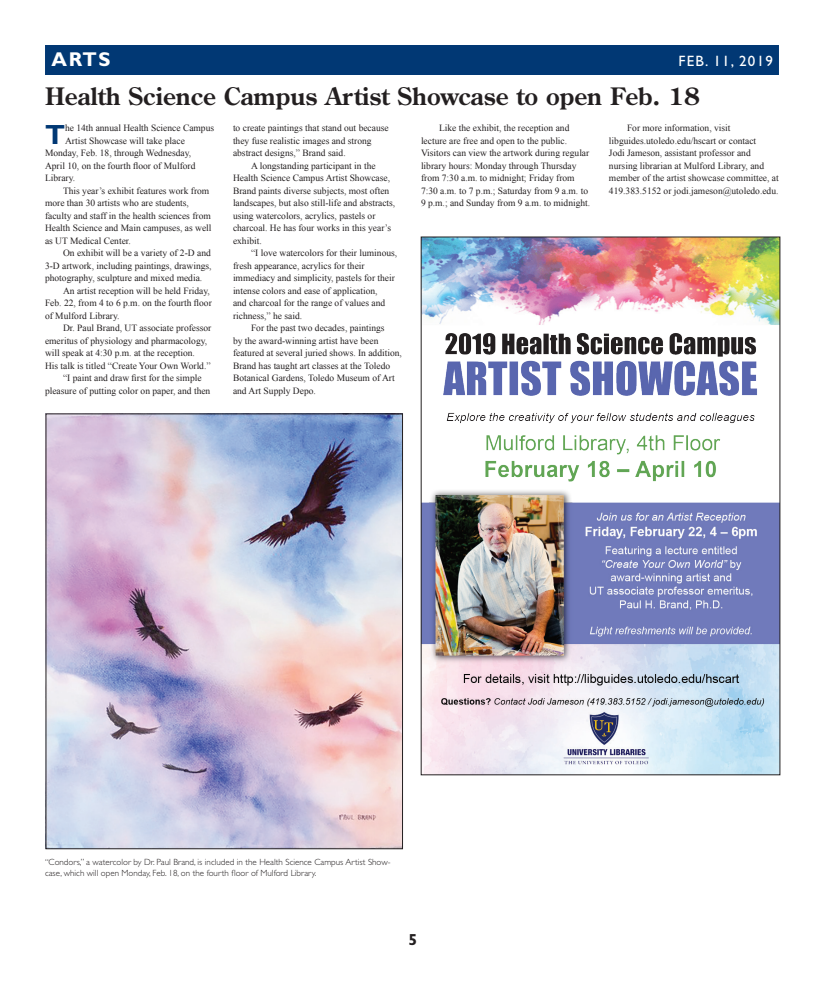
<style>
.page{position:relative;width:824px;height:990px;background:#fff}
.page>*{position:absolute;margin:0;border:0;box-sizing:border-box;transform-origin:0 0}
.Drop_Cap_2_Paragraph{font:700 27.8px "Gill Sans Std";color:#013874}
.Heading_24pt{font:700 24px "Century Old Style Std";color:#231f20}
.t1{font:700 20px "Gill Sans Std";color:#fff}
.t2{font:700 16px "Gill Sans Std";color:#231f20}
.t3{font:15px "Gill Sans Std";letter-spacing:.08em;color:#fff}
.Body_Text{font:9.5px/12.5px "Times New Roman";color:#231f20}
.Drop_Cap_2_Paragraph-2{font:9.5px "Times New Roman";color:#231f20}
.Cutline{font:300 9px/11px "Gill Sans Std";color:#231f20}
</style>
<div class="page">
<div style="left:45px;top:45px;width:734px;height:30px;background:#013874"></div>
<img style="left:423px;top:239px;width:355px;height:534px">
<img style="left:48px;top:416px;width:353px;height:431px">
<div style="left:46px;top:414px;width:357px;height:435px;border:1px solid #231f20"></div>
<p class="t1" style="left:51px;top:47px;width:61px">ARTS</p>
<p class="t3" style="left:678px;top:52px;width:96px">FEB. 11, 2019</p>
<p class="Heading_24pt" style="left:45px;top:81px;width:656px">Health Science Campus Artist Showcase to open Feb. 18</p>
<p class="Drop_Cap_2_Paragraph" style="left:45px;top:118px;width:22px">T</p>
<p class="Drop_Cap_2_Paragraph-2" style="left:65px;top:122px;width:151px">he 14th annual Health Science Campus</p>
<p class="Body_Text" style="left:233px;top:122px;width:157px">to create paintings that stand out because they fuse realistic images and strong abstract designs,” Brand said.</p>
<p class="Body_Text" style="left:233px;top:159px;width:164px;text-indent:18px">A longstanding participant in the Health Science Campus Artist Showcase, Brand paints diverse subjects, most often landscapes, but also still-life and abstracts, using watercolors, acrylics, pastels or charcoal. He has four works in this year’s exhibit.</p>
<p class="Body_Text" style="left:233px;top:247px;width:166px;text-indent:18px">“I love watercolors for their luminous, fresh appearance, acrylics for their immediacy and simplicity, pastels for their intense colors and ease of application,<br>and charcoal for the range of values and richness,” he said.</p>
<p class="Body_Text" style="left:233px;top:322px;width:170px;text-indent:18px">For the past two decades, paintings<br>by the award-winning artist have been featured at several juried shows. In addition, Brand has taught art classes at the Toledo Botanical Gardens, Toledo Museum of Art and Art Supply Depo.</p>
<p class="Body_Text" style="left:421px;top:122px;width:171px;text-indent:18px">Like the exhibit, the reception and lecture are free and open to the public.<br>Visitors can view the artwork during regular library hours: Monday through Thursday from 7:30 a.m. to midnight; Friday from 7:30 a.m. to 7 p.m.; Saturday from 9 a.m. to 9 p.m.; and Sunday from 9 a.m. to midnight.</p>
<p class="Body_Text" style="left:609px;top:122px;width:171px;text-indent:18px">For more information, visit libguides.utoledo.edu/hscart or contact<br>Jodi Jameson, assistant professor and nursing librarian at Mulford Library, and member of the artist showcase committee, at 419.383.5152 or jodi.jameson@utoledo.edu.</p>
<p class="Drop_Cap_2_Paragraph-2" style="left:65px;top:134px;width:121px">Artist Showcase will take place</p>
<p class="Drop_Cap_2_Paragraph-2" style="left:45px;top:147px;width:148px">Monday, Feb. 18, through Wednesday,</p>
<p class="Drop_Cap_2_Paragraph-2" style="left:45px;top:159px;width:152px">April 10, on the fourth floor of Mulford</p>
<p class="Drop_Cap_2_Paragraph-2" style="left:45px;top:172px;width:32px">Library.</p>
<p class="Body_Text" style="left:45px;top:184px;width:168px;text-indent:18px">This year’s exhibit features work from more than 30 artists who are students, faculty and staff in the health sciences from Health Science and Main campuses, as well as UT Medical Center.</p>
<p class="Body_Text" style="left:45px;top:247px;width:168px;text-align:justify;text-indent:18px">On exhibit will be a variety of 2-D and 3-D artwork, including paintings, drawings, photography, sculpture and mixed media.</p>
<p class="Body_Text" style="left:45px;top:284px;width:168px;text-indent:18px">An artist reception will be held Friday,<br>Feb. 22, from 4 to 6 p.m. on the fourth floor of Mulford Library.</p>
<p class="Body_Text" style="left:45px;top:322px;width:168px;text-indent:18px">Dr. Paul Brand, UT associate professor emeritus of physiology and pharmacology, will speak at 4:30 p.m. at the reception.<br>His talk is titled “Create Your Own World.”</p>
<p class="Body_Text" style="left:45px;top:372px;width:167px;text-indent:18px">“I paint and draw first for the simple pleasure of putting color on paper, and then</p>
<p class="Cutline" style="left:45px;top:856px;width:347px">“Condors,” a watercolor by Dr. Paul Brand, is included in the Health Science Campus Artist Show&shy;case, which will open Monday, Feb. 18, on the fourth floor of Mulford Library.</p>
<p class="t2" style="left:408px;top:930px;width:10px">5</p>
</div>
